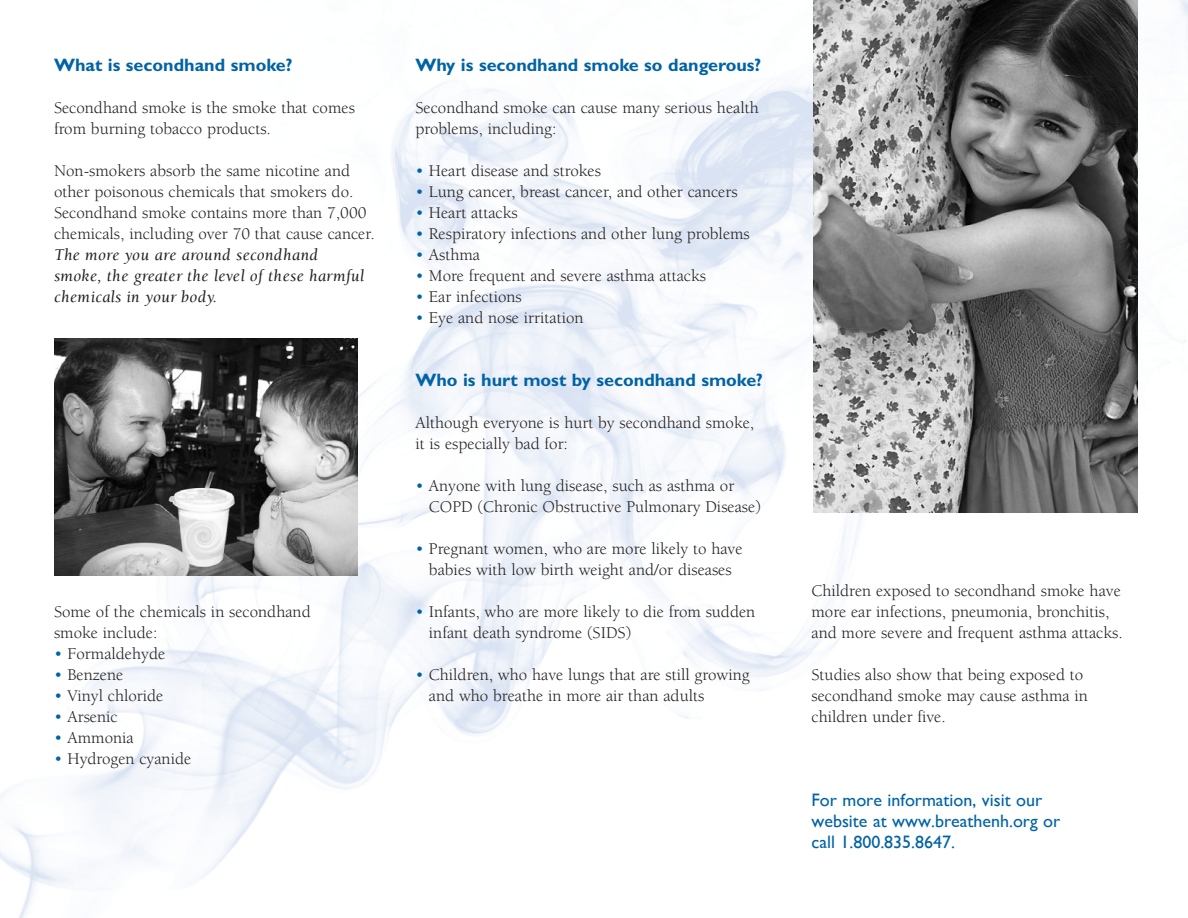
<style>
.page{position:relative;width:1188px;height:918px;background:#fff}
.page>*{position:absolute;margin:0;border:0;box-sizing:border-box;transform-origin:0 0}
.t1{font:700 18px "Gill Sans";color:#0063a4}
.t2{font:18px/21px "Gill Sans";color:#0063a4}
.t3{font:16.8px/21px "Berkeley";color:#231f20}
.t4{font:italic 16.8px/21px "Berkeley";letter-spacing:.02em;color:#231f20}
.s1{color:#0063a4}
</style>
<div class="page">
<img style="left:0;top:0;width:1188px;height:918px">
<img style="left:54px;top:338px;width:304px;height:238px">
<img style="left:813px;top:0;width:324px;height:512px">
<p class="t1" style="left:54px;top:59px;width:240px">What is secondhand smoke?</p>
<p class="t3" style="left:54px;top:99px;width:302px">Secondhand smoke is the smoke that comes from burning tobacco products.</p>
<p class="t3" style="left:54px;top:162px;width:322px">Non-smokers absorb the same nicotine and other poisonous chemicals that smokers do.<br>Secondhand smoke contains more than 7,000 chemicals, including over 70 that cause cancer.</p>
<p class="t4" style="left:54px;top:246px;width:312px">The more you are around secondhand smoke, the greater the level of these harmful chemicals in your body.</p>
<p class="t3" style="left:54px;top:603px;width:258px">Some of the chemicals in secondhand smoke include:</p>
<p class="t3" style="left:54px;top:645px;width:113px"><span class="s1">•</span> Formaldehyde</p>
<p class="t3" style="left:54px;top:666px;width:71px"><span class="s1">•</span> Benzene</p>
<p class="t3" style="left:54px;top:687px;width:111px"><span class="s1">•</span> Vinyl chloride</p>
<p class="t3" style="left:54px;top:708px;width:65px"><span class="s1">•</span> Arsenic</p>
<p class="t3" style="left:54px;top:729px;width:81px"><span class="s1">•</span> Ammonia</p>
<p class="t3" style="left:54px;top:750px;width:139px"><span class="s1">•</span> Hydrogen cyanide</p>
<p class="t1" style="left:415px;top:59px;width:347px">Why is secondhand smoke so dangerous?</p>
<p class="t3" style="left:415px;top:99px;width:345px">Secondhand smoke can cause many serious health problems, including:</p>
<p class="t3" style="left:415px;top:162px;width:187px"><span class="s1">•</span> Heart disease and strokes</p>
<p class="t3" style="left:415px;top:183px;width:324px"><span class="s1">•</span> Lung cancer, breast cancer, and other cancers</p>
<p class="t3" style="left:415px;top:204px;width:104px"><span class="s1">•</span> Heart attacks</p>
<p class="t3" style="left:415px;top:225px;width:336px"><span class="s1">•</span> Respiratory infections and other lung problems</p>
<p class="t3" style="left:415px;top:246px;width:66px"><span class="s1">•</span> Asthma</p>
<p class="t3" style="left:415px;top:267px;width:292px"><span class="s1">•</span> More frequent and severe asthma attacks</p>
<p class="t3" style="left:415px;top:288px;width:108px"><span class="s1">•</span> Ear infections</p>
<p class="t3" style="left:415px;top:309px;width:170px"><span class="s1">•</span> Eye and nose irritation</p>
<p class="t1" style="left:415px;top:374px;width:349px">Who is hurt most by secondhand smoke?</p>
<p class="t3" style="left:415px;top:414px;width:340px">Although everyone is hurt by secondhand smoke, it is especially bad for:</p>
<p class="t3" style="left:429px;top:477px;width:334px;text-indent:-14px"><span class="s1">•</span> Anyone with lung disease, such as asthma or<br>COPD (Chronic Obstructive Pulmonary Disease)</p>
<p class="t3" style="left:415px;top:540px;width:329px;text-align:center"><span class="s1">•</span> Pregnant women, who are more likely to have babies with low birth weight and/or diseases</p>
<p class="t3" style="left:429px;top:603px;width:328px;text-indent:-14px"><span class="s1">•</span> Infants, who are more likely to die from sudden infant death syndrome (SIDS)</p>
<p class="t3" style="left:429px;top:666px;width:322px;text-indent:-14px"><span class="s1">•</span> Children, who have lungs that are still growing and who breathe in more air than adults</p>
<p class="t3" style="left:812px;top:582px;width:313px">Children exposed to secondhand smoke have more ear infections, pneumonia, bronchitis, and more severe and frequent asthma attacks.</p>
<p class="t3" style="left:812px;top:666px;width:278px">Studies also show that being exposed to secondhand smoke may cause asthma in children under five.</p>
<p class="t2" style="left:811px;top:789px;width:250px">For more information, visit our website at www.breathenh.org or call 1.800.835.8647.</p>
</div>
